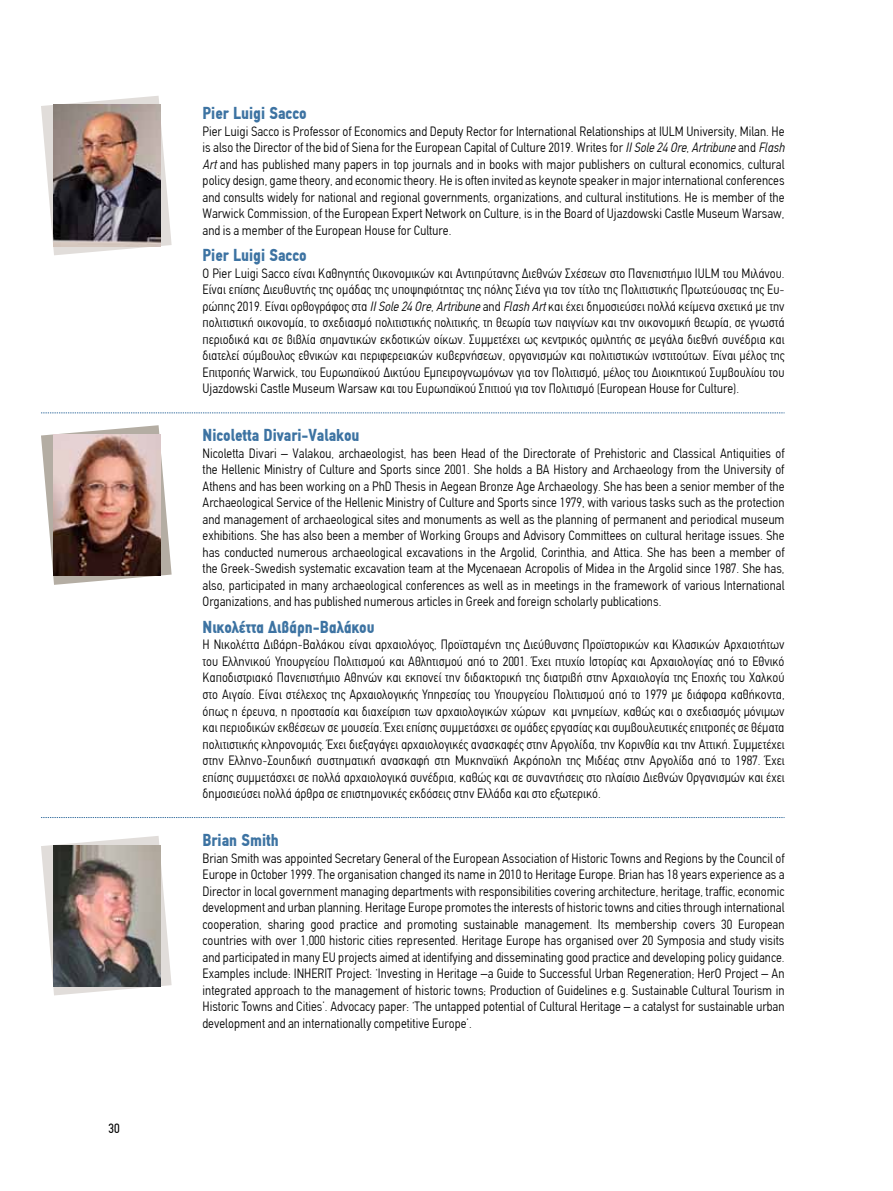
<style>
.page{position:relative;width:893px;height:1191px;background:#fff}
.page>*{position:absolute;margin:0;border:0;box-sizing:border-box;transform-origin:0 0}
.t1{font:900 condensed 17.25px "PF Din Text";color:#3d73a2}
.t2{font:300 condensed 13.5px/16.5px "PF Din Text";color:#000;text-align:justify}
.t3{font:condensed 13.5px "PF Din Text";color:#000}
.s1{font-style:italic}
</style>
<div class="page">
<svg style="left:41px;top:412px;width:743px;height:1px"></svg>
<svg style="left:41px;top:817px;width:743px;height:1px"></svg>
<svg style="left:41px;top:425px;width:131px;height:160px"></svg>
<img style="left:54px;top:434px;width:106px;height:141px">
<svg style="left:41px;top:836px;width:131px;height:159px"></svg>
<img style="left:54px;top:845px;width:106px;height:141px">
<svg style="left:41px;top:96px;width:131px;height:159px"></svg>
<img style="left:54px;top:105px;width:106px;height:141px">
<p class="t3" style="left:108px;top:1120px;width:13px">30</p>
<p class="t1" style="left:203px;top:103px;width:106px">Pier Luigi Sacco</p>
<p class="t2" style="left:203px;top:123px;width:583px">Pier Luigi Sacco is Professor of Economics and Deputy Rector for International Relationships at IULM University, Milan. He is also the Director of the bid of Siena for the European Capital of Culture 2019. Writes for <span class="s1">ΙΙ Sole 24 Ore</span>, <span class="s1">Artribune</span> and <span class="s1">Flash Art</span> and has published many papers in top journals and in books with major publishers on cultural economics, cultural policy design, game theory, and economic theory. He is often invited as keynote speaker in major international conferences and consults widely for national and regional governments, organizations, and cultural institutions. He is member of the Warwick Commission, of the European Expert Network on Culture, is in the Βoard of Ujazdowski Castle Museum Warsaw, and is a member of the European House for Culture.</p>
<p class="t1" style="left:203px;top:245px;width:106px">Pier Luigi Sacco</p>
<p class="t2" style="left:203px;top:265px;width:584px">O Pier Luigi Sacco είναι Καθηγητής Οικονομικών και Αντιπρύτανης Διεθνών Σχέσεων στο Πανεπιστήμιο IULM του Μιλάνου.<br>Είναι επίσης Διευθυντής της ομάδας της υποψηφιότητας της πόλης Σιένα για τον τίτλο της Πολιτιστικής Πρωτεύουσας της Ευ&shy;ρώπης 2019. Είναι ορθογράφος στα <span class="s1">ΙΙ Sole 24 Ore</span>, <span class="s1">Artribune</span> and <span class="s1">Flash Art</span> και έχει δημοσιεύσει πολλά κείμενα σχετικά με την πολιτιστική οικονομία, το σχεδιασμό πολιτιστικής πολιτικής, τη θεωρία των παιγνίων και την οικονομική θεωρία, σε γνωστά περιοδικά και σε βιβλία σημαντικών εκδοτικών οίκων. Συμμετέχει ως κεντρικός ομιλητής σε μεγάλα διεθνή συνέδρια και διατελεί σύμβουλος εθνικών και περιφερειακών κυβερνήσεων, οργανισμών και πολιτιστικών ινστιτούτων. Είναι μέλος της Επιτροπής Warwick, του Ευρωπαϊκού Δικτύου Εμπειρογνωμόνων για τον Πολιτισμό, μέλος του Διοικητικού Συμβουλίου του Ujazdowski Castle Museum Warsaw και του Ευρωπαϊκού Σπιτιού για τον Πολιτισμό (European House for Culture).</p>
<p class="t1" style="left:203px;top:425px;width:159px">Nicoletta Divari-Valakou</p>
<p class="t2" style="left:203px;top:445px;width:584px">Nicoletta Divari – Valakou, archaeologist, has been Head of the Directorate of Prehistoric and Classical Antiquities of the Hellenic Ministry of Culture and Sports since 2001. She holds a BA History and Archaeology from the University of Athens and has been working on a PhD Thesis in Aegean Bronze Age Archaeology. She has been a senior member of the Archaeological Service of the Hellenic Ministry of Culture and Sports since 1979, with various tasks such as the protection and management of archaeological sites and monuments as well as the planning of permanent and periodical museum exhibitions. She has also been a member of Working Groups and Advisory Committees on cultural heritage issues. She has conducted numerous archaeological excavations in the Argolid, Corinthia, and Attica. She has been a member of the Greek-Swedish systematic excavation team at the Mycenaean Acropolis of Midea in the Argolid since 1987. She has, also, participated in many archaeological conferences as well as in meetings in the framework of various International Organizations, and has published numerous articles in Greek and foreign scholarly publications.</p>
<p class="t1" style="left:203px;top:617px;width:174px">Νικολέττα Διβάρη-Βαλάκου</p>
<p class="t2" style="left:203px;top:636px;width:584px">Η Νικολέττα Διβάρη-Βαλάκου είναι αρχαιολόγος, Προϊσταμένη της Διεύθυνσης Προϊστορικών και Κλασικών Αρχαιοτήτων του Ελληνικού Υπουργείου Πολιτισμού και Αθλητισμού από το 2001. Έχει πτυχίο Ιστορίας και Αρχαιολογίας από το Εθνικό Καποδιστριακό Πανεπιστήμιο Αθηνών και εκπονεί την διδακτορική της διατριβή στην Αρχαιολογία της Εποχής του Χαλκού στο Αιγαίο. Είναι στέλεχος της Αρχαιολογικής Υπηρεσίας του Υπουργείου Πολιτισμού από το 1979 με διάφορα καθήκοντα, όπως η έρευνα, η προστασία και διαχείριση των αρχαιολογικών χώρων και μνημείων, καθώς και ο σχεδιασμός μόνιμων και περιοδικών εκθέσεων σε μουσεία. Έχει επίσης συμμετάσχει σε ομάδες εργασίας και συμβουλευτικές επιτροπές σε θέματα πολιτιστικής κληρονομιάς. Έχει διεξαγάγει αρχαιολογικές ανασκαφές στην Αργολίδα, την Κορινθία και την Αττική. Συμμετέχει στην Ελληνο-Σουηδική συστηματική ανασκαφή στη Μυκηναϊκή Ακρόπολη της Μιδέας στην Αργολίδα από το 1987. Έχει επίσης συμμετάσχει σε πολλά αρχαιολογικά συνέδρια, καθώς και σε συναντήσεις στο πλαίσιο Διεθνών Οργανισμών και έχει δημοσιεύσει πολλά άρθρα σε επιστημονικές εκδόσεις στην Ελλάδα και στο εξωτερικό.</p>
<p class="t1" style="left:203px;top:830px;width:78px">Brian Smith</p>
<p class="t2" style="left:203px;top:849px;width:584px">Brian Smith was appointed Secretary General of the European Association of Historic Towns and Regions by the Council of Europe in October 1999. The organisation changed its name in 2010 to Heritage Europe. Brian has 18 years experience as a Director in local government managing departments with responsibilities covering architecture, heritage, traffic, economic development and urban planning. Heritage Europe promotes the interests of historic towns and cities through international cooperation, sharing good practice and promoting sustainable management. Its membership covers 30 European countries with over 1,000 historic cities represented. Heritage Europe has organised over 20 Symposia and study visits and participated in many EU projects aimed at identifying and disseminating good practice and developing policy guidance.<br>Examples include: INHERIT Project: ‘Investing in Heritage –a Guide to Successful Urban Regeneration; HerO Project – An integrated approach to the management of historic towns; Production of Guidelines e.g. Sustainable Cultural Tourism in Historic Towns and Cities’. Advocacy paper: ‘The untapped potential of Cultural Heritage – a catalyst for sustainable urban development and an internationally competitive Europe’.</p>
</div>
